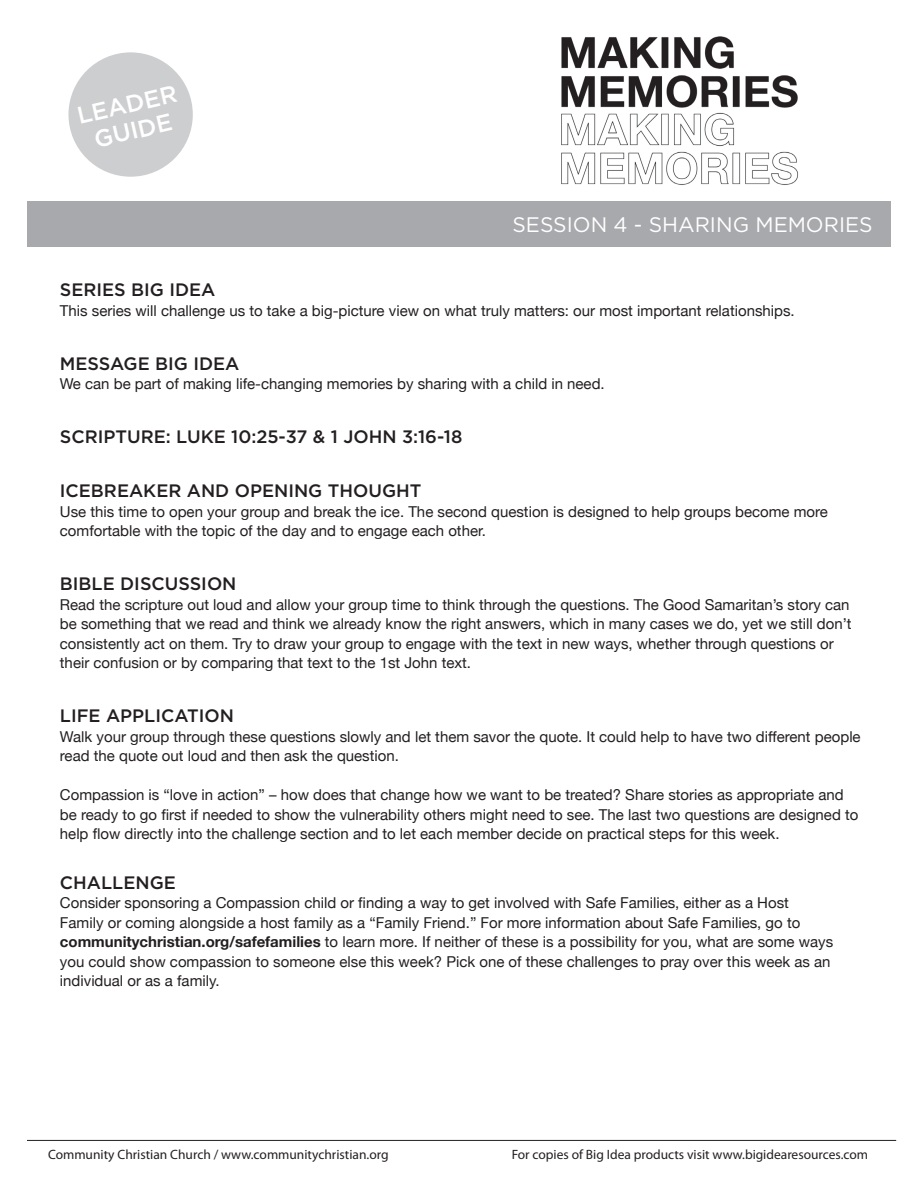
<style>
.page{position:relative;width:918px;height:1188px;background:#fff}
.page>*{position:absolute;margin:0;border:0;box-sizing:border-box;transform-origin:0 0}
.t1{font:500 24px/26.5px "Gotham";color:#fff;text-align:center}
.Title_medium{font:21px "Gotham";color:#fff}
.Title_medium-2{font:500 18px "Gotham";color:#231f20}
.t2{font:15px/19.5px "Helvetica Neue";color:#231f20}
.t3{font:13.5px "Myriad Pro";color:#231f20}
.s1{font-weight:700}
</style>
<div class="page">
<hr style="left:27px;top:1140px;width:869px;height:1px;background:#231f20">
<img style="left:561px;top:36px;width:237px;height:149px">
<div style="left:27px;top:201px;width:864px;height:46px;background:#a8a9ad"></div>
<div style="left:68px;top:52px;width:125px;height:125px;background:#cdced0;border-radius:50%"></div>
<h1 class="t1" style="left:74px;top:103px;width:104px;rotate:-13deg">LEADER<br>GUIDE</h1>
<h2 class="Title_medium" style="left:436px;top:208px;width:438px">DISCUSSION GUIDE / SESSION # - TITLE</h2>
<p class="Title_medium" style="left:513px;top:211px;width:362px">SESSION 4 - SHARING MEMORIES</p>
<p class="Title_medium-2" style="left:60px;top:278px;width:157px">SERIES BIG IDEA</p>
<p class="t2" style="left:60px;top:302px;width:736px">This series will challenge us to take a big-picture view on what truly matters: our most important relationships.</p>
<p class="Title_medium-2" style="left:60px;top:352px;width:181px">MESSAGE BIG IDEA</p>
<p class="t2" style="left:60px;top:375px;width:546px">We can be part of making life-changing memories by sharing with a child in need.</p>
<p class="Title_medium-2" style="left:60px;top:425px;width:404px">SCRIPTURE: LUKE 10:25-37 &amp; 1 JOHN 3:16-18</p>
<p class="Title_medium-2" style="left:60px;top:479px;width:363px">ICEBREAKER AND OPENING THOUGHT</p>
<p class="t2" style="left:60px;top:503px;width:770px">Use this time to open your group and break the ice. The second question is designed to help groups become more comfortable with the topic of the day and to engage each other.</p>
<p class="Title_medium-2" style="left:60px;top:572px;width:178px">BIBLE DISCUSSION</p>
<p class="t2" style="left:60px;top:596px;width:793px">Read the scripture out loud and allow your group time to think through the questions. The Good Samaritan’s story can be something that we read and think we already know the right answers, which in many cases we do, yet we still don’t consistently act on them. Try to draw your group to engage with the text in new ways, whether through questions or their confusion or by comparing that text to the 1st John text.</p>
<p class="Title_medium-2" style="left:60px;top:704px;width:176px">LIFE APPLICATION</p>
<p class="t2" style="left:60px;top:728px;width:802px">Walk your group through these questions slowly and let them savor the quote. It could help to have two different people read the quote out loud and then ask the question.</p>
<p class="t2" style="left:60px;top:786px;width:800px">Compassion is “love in action” – how does that change how we want to be treated? Share stories as appropriate and be ready to go first if needed to show the vulnerability others might need to see. The last two questions are designed to help flow directly into the challenge section and to let each member decide on practical steps for this week.</p>
<p class="Title_medium-2" style="left:60px;top:871px;width:117px">CHALLENGE</p>
<p class="t2" style="left:60px;top:894px;width:775px">Consider sponsoring a Compassion child or finding a way to get involved with Safe Families, either as a Host Family or coming alongside a host family as a “Family Friend.” For more information about Safe Families, go to <span class="s1">communitychristian.org/safefamilies</span> to learn more. If neither of these is a possibility for you, what are some ways you could show compassion to someone else this week? Pick one of these challenges to pray over this week as an individual or as a family.</p>
<p class="t3" style="left:48px;top:1146px;width:342px">Community Christian Church / www.communitychristian.org</p>
<p class="t3" style="left:512px;top:1146px;width:358px">For copies of Big Idea products visit www.bigidearesources.com</p>
</div>
